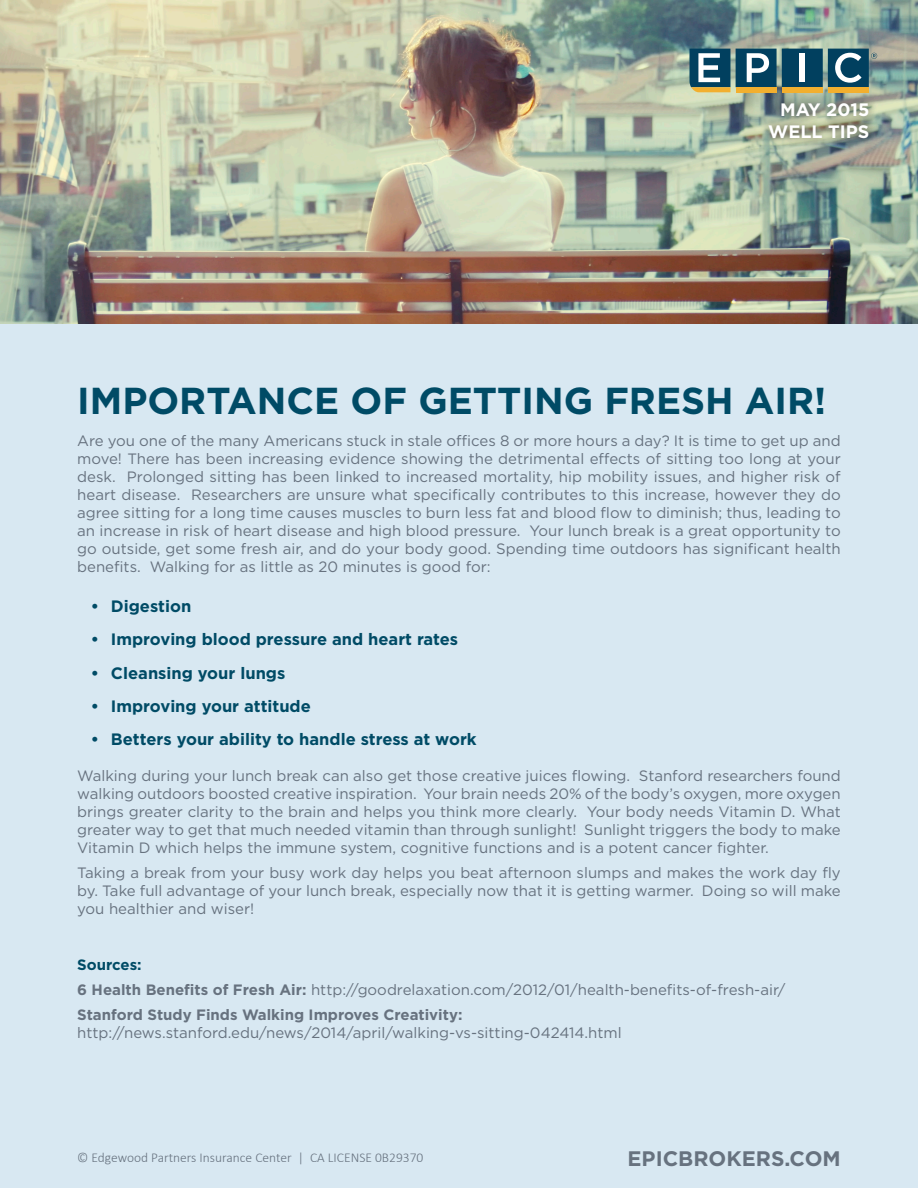
<style>
.page{position:relative;width:918px;height:1188px;background:#fff}
.page>*{position:absolute;margin:0;border:0;box-sizing:border-box;transform-origin:0 0}
.t1{font:700 37.5px "Gotham";color:#004b66}
.t2{font:700 21px "Gotham";color:#67727f}
.t3{font:700 18px "Gotham";color:#fff}
.t4{font:700 16.5px "Gotham";color:#004b66}
.t5{font:15px/18px "Gotham";color:#67727f;text-align:justify}
.t6{font:700 15px "Gotham";color:#004b66}
.t7{font:300 13.5px "Calibri";color:#67727f}
.s1{font-weight:700}
</style>
<div class="page">
<img style="left:0;top:0;width:918px;height:324px">
<div style="left:0;top:324px;width:918px;height:864px;background:#d8e8f2"></div>
<div style="left:760px;top:94px;width:118px;height:54px;background:#231f20;opacity:.77"></div>
<svg style="left:690px;top:49px;width:40px;height:43px"></svg>
<div style="left:736px;top:87px;width:41px;height:5px;background:#f2af2f"></div>
<div style="left:782px;top:87px;width:41px;height:5px;background:#f2af2f"></div>
<div style="left:828px;top:87px;width:41px;height:5px;background:#f2af2f"></div>
<svg style="left:736px;top:49px;width:141px;height:38px;background:#3b6a7f"></svg>
<p class="t3" style="left:780px;top:98px;width:91px">MAY 2015</p>
<p class="t3" style="left:768px;top:120px;width:103px">WELL TIPS</p>
<p class="t1" style="left:77px;top:376px;width:751px">IMPORTANCE OF GETTING FRESH AIR!</p>
<p class="t5" style="left:77px;top:431px;width:765px">Are you one of the many Americans stuck in stale offices 8 or more hours a day? It is time to get up and move! There has been increasing evidence showing the detrimental effects of sitting too long at your desk. Prolonged sitting has been linked to increased mortality, hip mobility issues, and higher risk of heart disease. Researchers are unsure what specifically contributes to this increase, however they do agree sitting for a long time causes muscles to burn less fat and blood flow to diminish; thus, leading to an increase in risk of heart disease and high blood pressure. Your lunch break is a great opportunity to go outside, get some fresh air, and do your body good. Spending time outdoors has significant health benefits. Walking for as little as 20 minutes is good for:</p>
<p class="t4" style="left:91px;top:595px;width:102px">• Digestion</p>
<p class="t4" style="left:91px;top:629px;width:369px">• Improving blood pressure and heart rates</p>
<p class="t4" style="left:91px;top:662px;width:196px">• Cleansing your lungs</p>
<p class="t4" style="left:91px;top:695px;width:222px">• Improving your attitude</p>
<p class="t4" style="left:91px;top:728px;width:388px">• Betters your ability to handle stress at work</p>
<p class="t5" style="left:77px;top:767px;width:765px">Walking during your lunch break can also get those creative juices flowing. Stanford researchers found walking outdoors boosted creative inspiration. Your brain needs 20% of the body’s oxygen, more oxygen brings greater clarity to the brain and helps you think more clearly. Your body needs Vitamin D. What greater way to get that much needed vitamin than through sunlight! Sunlight triggers the body to make Vitamin D which helps the immune system, cognitive functions and is a potent cancer fighter.</p>
<p class="t5" style="left:77px;top:863px;width:765px">Taking a break from your busy work day helps you beat afternoon slumps and makes the work day fly by. Take full advantage of your lunch break, especially now that it is getting warmer. Doing so will make you healthier and wiser!</p>
<p class="t6" style="left:77px;top:955px;width:66px">Sources:</p>
<p class="t5" style="left:77px;top:980px;width:710px"><span class="s1">6 Health Benefits of Fresh Air:</span> http://goodrelaxation.com/2012/01/health-benefits-of-fresh-air/</p>
<p class="t5" style="left:77px;top:1005px;width:546px"><span class="s1">Stanford Study Finds Walking Improves Creativity: </span>http://news.stanford.edu/news/2014/april/walking-vs-sitting-042414.html</p>
<p class="t7" style="left:77px;top:1150px;width:348px">© Edgewood Partners Insurance Center | CA LICENSE 0B29370</p>
<p class="t2" style="left:628px;top:1144px;width:215px">EPICBROKERS.COM</p>
</div>
